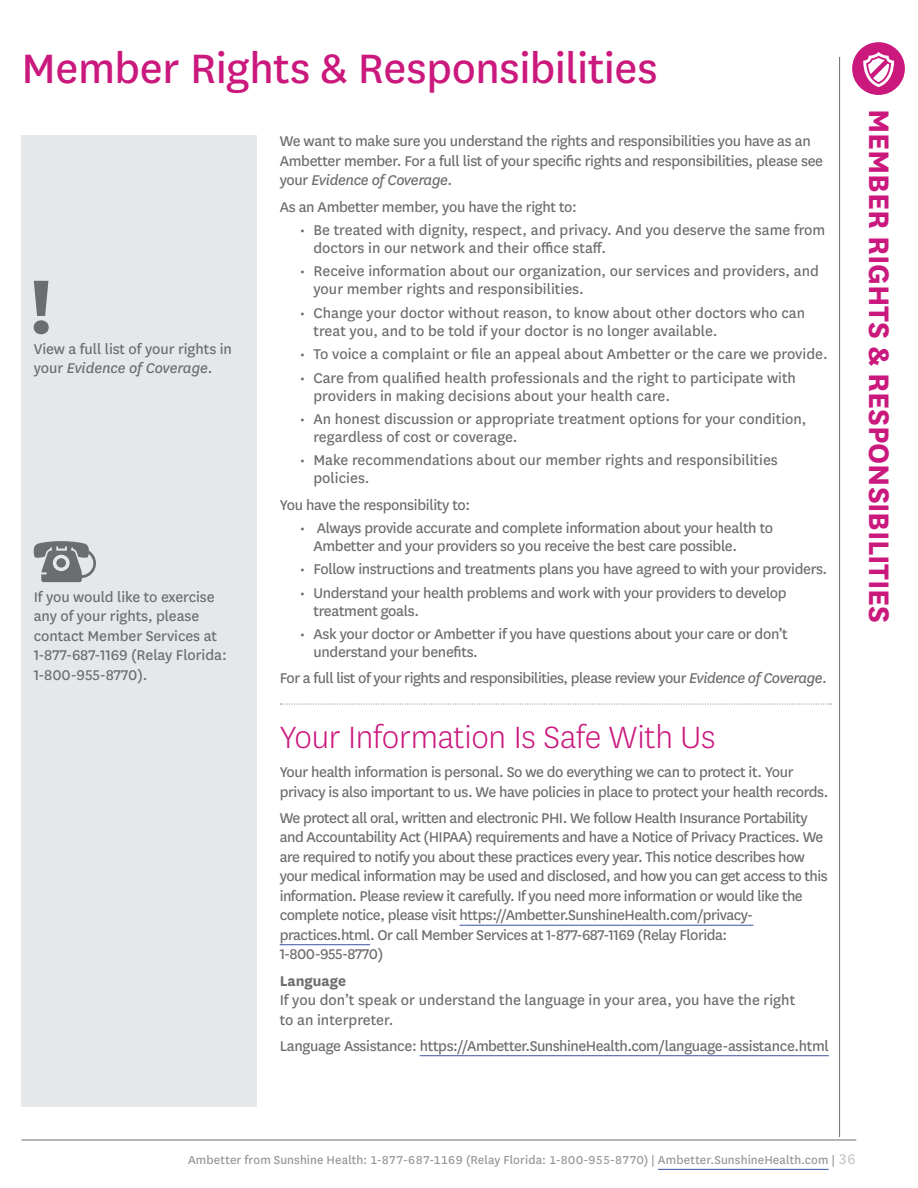
<style>
.page{position:relative;width:918px;height:1188px;background:#fff}
.page>*{position:absolute;margin:0;border:0;box-sizing:border-box;transform-origin:0 0}
.t1{font:48px "Centene Sans";letter-spacing:-.01em;color:#ca187d}
.t2{font:300 36px "Centene Sans";letter-spacing:-.01em;color:#ca187d}
.t3{font:700 33px "Centene Sans";letter-spacing:-.005em;color:#ca187d}
.t4{font:16.5px/19.5px "Centene Sans";letter-spacing:-.02em;color:#6c6d70}
.t5{font:16.5px/18px "Centene Sans";color:#6c6d70}
.t6{font:700 16.5px "Centene Sans";color:#6c6d70}
.t7{font:13.5px "Centene Sans";letter-spacing:.005em;color:#939598}
.s1{font-style:italic}
.s2{font-size:16.5px;color:#c7c8ca}
</style>
<div class="page">
<hr style="left:22px;top:1140px;width:834px;height:1px;background:#6c6d70">
<hr style="left:839px;top:57px;width:1px;height:1080px;background:#6c6d70">
<hr style="left:658px;top:1169px;width:171px;height:1px;background:#3a53a4">
<div style="left:22px;top:135px;width:235px;height:972px;background:#e6e7e9"></div>
<div style="left:852px;top:42px;width:53px;height:53px;background:#ca187d;border-radius:50%"></div>
<svg style="left:863px;top:52px;width:31px;height:35px"></svg>
<svg style="left:280px;top:704px;width:551px;height:1px"></svg>
<hr style="left:460px;top:925px;width:293px;height:1px;background:#3a53a4">
<hr style="left:280px;top:944px;width:90px;height:1px;background:#3a53a4">
<hr style="left:420px;top:1055px;width:409px;height:1px;background:#3a53a4">
<svg style="left:34px;top:281px;width:15px;height:53px"></svg>
<svg style="left:33px;top:541px;width:63px;height:41px"></svg>
<h1 class="t1" style="left:22px;top:36px;width:637px">Member Rights &amp; Responsibilities</h1>
<p class="t4" style="left:34px;top:338px;width:200px">View a full list of your rights in your <span class="s1">Evidence of Coverage</span>.</p>
<p class="t4" style="left:34px;top:586px;width:195px">If you would like to exercise any of your rights, please contact Member Services at<br>1-877-687-1169 (Relay Florida:<br>1-800-955-8770).</p>
<p class="t4" style="left:280px;top:131px;width:545px">We want to make sure you understand the rights and responsibilities you have as an<br>Ambetter member. For a full list of your specific rights and responsibilities, please see your <span class="s1">Evidence of Coverage</span>.</p>
<p class="t4" style="left:280px;top:196px;width:299px">As an Ambetter member, you have the right to:</p>
<p class="t5" style="left:313px;top:220px;width:513px;text-indent:-13px">• Be treated with dignity, respect, and privacy. And you deserve the same from doctors in our network and their office staff.</p>
<p class="t5" style="left:313px;top:261px;width:507px;text-indent:-13px">• Receive information about our organization, our services and providers, and your member rights and responsibilities.</p>
<p class="t5" style="left:313px;top:303px;width:493px;text-indent:-13px">• Change your doctor without reason, to know about other doctors who can treat you, and to be told if your doctor is no longer available.</p>
<p class="t5" style="left:300px;top:344px;width:529px">• To voice a complaint or file an appeal about Ambetter or the care we provide.</p>
<p class="t5" style="left:313px;top:368px;width:484px;text-indent:-13px">• Care from qualified health professionals and the right to participate with providers in making decisions about your health care.</p>
<p class="t5" style="left:313px;top:409px;width:495px;text-indent:-13px">• An honest discussion or appropriate treatment options for your condition, regardless of cost or coverage.</p>
<p class="t5" style="left:313px;top:450px;width:466px;text-indent:-13px">• Make recommendations about our member rights and responsibilities policies.</p>
<p class="t4" style="left:280px;top:494px;width:192px">You have the responsibility to:</p>
<p class="t4" style="left:313px;top:518px;width:461px;line-height:18px;text-indent:-13px">• Always provide accurate and complete information about your health to<br>Ambetter and your providers so you receive the best care possible.</p>
<p class="t4" style="left:300px;top:559px;width:529px">• Follow instructions and treatments plans you have agreed to with your providers.</p>
<p class="t4" style="left:313px;top:583px;width:475px;line-height:18px;text-indent:-13px">• Understand your health problems and work with your providers to develop treatment goals.</p>
<p class="t4" style="left:313px;top:624px;width:476px;line-height:18px;text-indent:-13px">• Ask your doctor or Ambetter if you have questions about your care or don’t understand your benefits.</p>
<p class="t4" style="left:280px;top:668px;width:549px">For a full list of your rights and responsibilities, please review your <span class="s1">Evidence of Coverage</span>.</p>
<h2 class="t2" style="left:280px;top:714px;width:437px">Your Information Is Safe With Us</h2>
<p class="t4" style="left:280px;top:761px;width:550px">Your health information is personal. So we do everything we can to protect it. Your privacy is also important to us. We have policies in place to protect your health records.</p>
<p class="t4" style="left:280px;top:807px;width:549px">We protect all oral, written and electronic PHI. We follow Health Insurance Portability and Accountability Act (HIPAA) requirements and have a Notice of Privacy Practices. We are required to notify you about these practices every year. This notice describes how your medical information may be used and disclosed, and how you can get access to this information. Please review it carefully. If you need more information or would like the complete notice, please visit https://Ambetter.SunshineHealth.com/privacy&shy;practices.html. Or call Member Services at 1-877-687-1169 (Relay Florida:<br>1-800-955-8770)</p>
<p class="t6" style="left:280px;top:969px;width:68px">Language</p>
<p class="t5" style="left:280px;top:989px;width:517px;line-height:19.5px">If you don’t speak or understand the language in your area, you have the right to an interpreter.</p>
<p class="t4" style="left:280px;top:1035px;width:551px">Language Assistance: https://Ambetter.SunshineHealth.com/language-assistance.html</p>
<h3 class="t3" style="left:903px;top:109px;width:516px;rotate:90deg">MEMBER RIGHTS &amp; RESPONSIBILITIES</h3>
<p class="t7" style="left:188px;top:1151px;width:670px">Ambetter from Sunshine Health: 1-877-687-1169 (Relay Florida: 1-800-955-8770) | Ambetter.SunshineHealth.com | <span class="s2">36</span></p>
</div>
